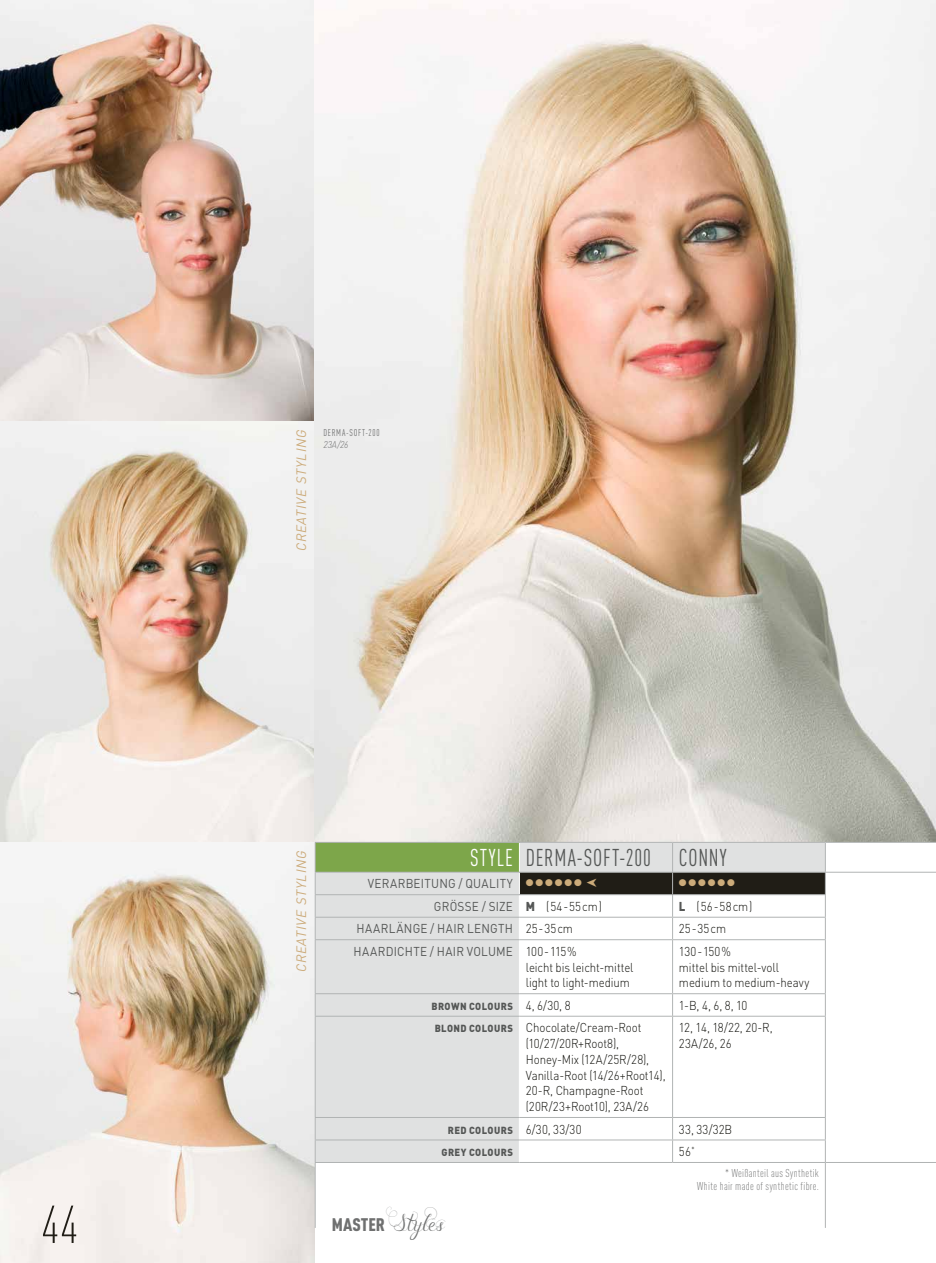
<style>
.page{position:relative;width:936px;height:1263px;background:#fff}
.page>*{position:absolute;margin:0;border:0;box-sizing:border-box;transform-origin:0 0}
.t1{font:300 52.5px "DIN Cond DIN Cond";color:#201d16}
.t2{font:24px "DIN Cond DIN Cond";letter-spacing:.045em;color:#555756;scale:.9 1}
.t3{font:22.35px "Arrows";color:#ccab7a;scale:.7 1}
.t4{font:900 18px "DIN Cond DIN Cond";color:#6f7070}
.t5{font:italic 13.5px "DIN";letter-spacing:.06em;color:#ccab7a}
.t6{font:300 12.75px/15.8px "DIN Pro";letter-spacing:-.005em;color:#12120d;scale:.9 1}
.t7{font:12.75px "DIN Pro";letter-spacing:.02em;color:#555756;scale:.92 1}
.t8{font:300 11.25px/13.5px "DIN Cond DIN Cond";letter-spacing:.03em;color:#6f7070;text-align:right}
.t9{font:900 10.2px "DIN Pro";letter-spacing:.045em;color:#555756;scale:.92 1}
.t10{font:9.75px "DIN Cond DIN Cond";letter-spacing:.09em;color:#6f7070;scale:.9 1}
.t11{font:9.75px "Zapf Dingbats Std";color:#ccab7a}
.t12{font:italic 300 9.75px "DIN";color:#6f7070;scale:.9 1}
.s1{color:#fff}
.s2{font-weight:900}
.s3{font-weight:300;color:#12120d}
.s4{font-weight:900;color:#555756}
.s5{font-weight:400;color:#555756}
.s6{font-weight:300;font-size:12.75px;color:#12120d}
.s7{font-weight:900;font-size:10.2px;color:#555756}
.s8{font-family:"Janda Celebration Script";font-weight:400;font-size:21.6px}
</style>
<div class="page">
<img style="left:0;top:0;width:315px;height:1263px">
<img style="left:315px;top:0;width:620px;height:842px">
<svg style="left:316px;top:843px;width:619px;height:319px"></svg>
<svg style="left:519px;top:994px;width:1px;height:22px"></svg>
<hr style="left:519px;top:1016px;width:1px;height:101px;background:#fff">
<svg style="left:519px;top:1118px;width:1px;height:44px"></svg>
<hr style="left:519px;top:940px;width:1px;height:53px;background:#fff">
<hr style="left:672px;top:940px;width:1px;height:53px;background:#b1b4b4">
<svg style="left:672px;top:994px;width:1px;height:22px"></svg>
<hr style="left:672px;top:1016px;width:1px;height:101px;background:#b1b4b4">
<svg style="left:672px;top:1118px;width:1px;height:44px"></svg>
<svg style="left:519px;top:843px;width:307px;height:96px"></svg>
<hr style="left:825px;top:940px;width:1px;height:53px;background:#b1b4b4">
<svg style="left:825px;top:994px;width:1px;height:22px"></svg>
<hr style="left:825px;top:1016px;width:1px;height:101px;background:#b1b4b4">
<svg style="left:825px;top:1118px;width:1px;height:44px"></svg>
<hr style="left:825px;top:1163px;width:1px;height:65px;background:#b1b4b4">
<hr style="left:315px;top:842px;width:204px;height:1px;background:#b1b4b4">
<hr style="left:519px;top:842px;width:153px;height:1px;background:#b1b4b4">
<hr style="left:672px;top:842px;width:153px;height:1px;background:#b1b4b4">
<hr style="left:825px;top:842px;width:110px;height:1px;background:#b1b4b4">
<hr style="left:315px;top:872px;width:204px;height:1px;background:#b1b4b4">
<hr style="left:519px;top:872px;width:153px;height:1px;background:#b1b4b4">
<hr style="left:672px;top:872px;width:153px;height:1px;background:#b1b4b4">
<hr style="left:825px;top:872px;width:110px;height:1px;background:#b1b4b4">
<hr style="left:315px;top:894px;width:204px;height:1px;background:#b1b4b4">
<hr style="left:519px;top:894px;width:153px;height:1px;background:#b1b4b4">
<hr style="left:672px;top:894px;width:153px;height:1px;background:#b1b4b4">
<hr style="left:315px;top:917px;width:204px;height:1px;background:#b1b4b4">
<svg style="left:315px;top:843px;width:1px;height:96px"></svg>
<hr style="left:519px;top:917px;width:153px;height:1px;background:#b1b4b4">
<hr style="left:672px;top:917px;width:153px;height:1px;background:#b1b4b4">
<hr style="left:315px;top:939px;width:204px;height:1px;background:#b1b4b4">
<hr style="left:315px;top:940px;width:1px;height:53px;background:#b1b4b4">
<hr style="left:519px;top:939px;width:153px;height:1px;background:#b1b4b4">
<hr style="left:672px;top:939px;width:153px;height:1px;background:#b1b4b4">
<hr style="left:315px;top:993px;width:204px;height:1px;background:#b1b4b4">
<svg style="left:315px;top:994px;width:1px;height:22px"></svg>
<hr style="left:519px;top:993px;width:153px;height:1px;background:#b1b4b4">
<hr style="left:672px;top:993px;width:153px;height:1px;background:#b1b4b4">
<hr style="left:315px;top:1016px;width:204px;height:1px;background:#b1b4b4">
<hr style="left:315px;top:1016px;width:1px;height:101px;background:#b1b4b4">
<hr style="left:519px;top:1016px;width:153px;height:1px;background:#b1b4b4">
<hr style="left:672px;top:1016px;width:153px;height:1px;background:#b1b4b4">
<hr style="left:315px;top:1117px;width:204px;height:1px;background:#b1b4b4">
<hr style="left:519px;top:1117px;width:153px;height:1px;background:#b1b4b4">
<hr style="left:672px;top:1117px;width:153px;height:1px;background:#b1b4b4">
<hr style="left:315px;top:1139px;width:204px;height:1px;background:#b1b4b4">
<svg style="left:315px;top:1118px;width:1px;height:44px"></svg>
<hr style="left:519px;top:1139px;width:153px;height:1px;background:#b1b4b4">
<hr style="left:672px;top:1139px;width:153px;height:1px;background:#b1b4b4">
<hr style="left:315px;top:1162px;width:204px;height:1px;background:#b1b4b4">
<hr style="left:315px;top:1163px;width:1px;height:65px;background:#b1b4b4">
<hr style="left:519px;top:1162px;width:153px;height:1px;background:#b1b4b4">
<hr style="left:672px;top:1162px;width:153px;height:1px;background:#b1b4b4">
<hr style="left:825px;top:1162px;width:110px;height:1px;background:#b1b4b4">
<p class="t5" style="left:293px;top:551px;width:123px;rotate:-90deg">CREATIVE STYLING</p>
<p class="t10" style="left:323px;top:427px;width:64px">DERMA‑SOFT‑200</p>
<p class="t12" style="left:323px;top:439px;width:29px">23A/26</p>
<p class="t5" style="left:293px;top:972px;width:123px;rotate:-90deg">CREATIVE STYLING</p>
<h2 class="t2" style="left:470px;top:843px;width:286px"><span class="s1">STYLE</span> DERMA‑SOFT‑200 CONNY</h2>
<p class="t7" style="left:368px;top:875px;width:234px">VERARBEITUNG / QUALITY <sup>●</sup> <sup>●</sup> <sup>●</sup> <sup>●</sup> <sup>●</sup> <sup>●</sup></p>
<h3 class="t3" style="left:585px;top:870px;width:18px">b</h3>
<p class="t11" style="left:679px;top:878px;width:58px">●●●●●●</p>
<p class="t7" style="left:434px;top:897px;width:184px">GRÖSSE / SIZE <span class="s2">M</span> <span class="s3">(54-55cm)</span></p>
<p class="t6" style="left:679px;top:898px;width:83px"><span class="s4">L</span> (56-58cm)</p>
<p class="t7" style="left:356px;top:920px;width:237px">HAARLÄNGE / HAIR LENGTH <span class="s3">25-35cm</span></p>
<p class="t6" style="left:679px;top:920px;width:54px">25-35cm</p>
<p class="t6" style="left:525px;top:943px;width:121px;text-indent:-172px"><span class="s5">HAARDICHTE / HAIR VOLUME</span> 100-115%<br>leicht bis leicht-mittel light to light-medium</p>
<p class="t6" style="left:679px;top:943px;width:146px">130-150%<br>mittel bis mittel-voll medium to medium-heavy</p>
<p class="t9" style="left:431px;top:999px;width:153px">BROWN COLOURS <span class="s6">4, 6/30, 8</span></p>
<p class="t6" style="left:679px;top:997px;width:78px">1‑B, 4, 6, 8, 10</p>
<p class="t6" style="left:525px;top:1019px;width:157px;text-indent:-91px"><span class="s7">BLOND COLOURS</span> Chocolate/Cream‑ Root (10/27/20R+Root8),<br>Honey‑ Mix (12A/25R/28),<br>Vanilla‑ Root (14/26+Root14),<br>20‑R, Champagne‑Root (20R/23+Root10), 23A/26</p>
<p class="t6" style="left:679px;top:1019px;width:106px">12, 14, 18/22, 20‑R,<br>23A/26, 26</p>
<p class="t9" style="left:448px;top:1123px;width:147px">RED COLOURS <span class="s6">6/30, 33/30</span></p>
<p class="t6" style="left:679px;top:1120px;width:61px">33, 33/32B</p>
<p class="t9" style="left:441px;top:1145px;width:79px">GREY COLOURS</p>
<p class="t6" style="left:679px;top:1143px;width:19px">56<sup>*</sup></p>
<p class="t8" style="left:697px;top:1166px;width:123px">* Weißanteil aus Synthetik<br>White hair made of synthetic fibre.</p>
<h1 class="t1" style="left:41px;top:1194px;width:39px">44</h1>
<h3 class="t4" style="left:332px;top:1213px;width:114px">MASTER <span class="s8">Styles</span></h3>
</div>
